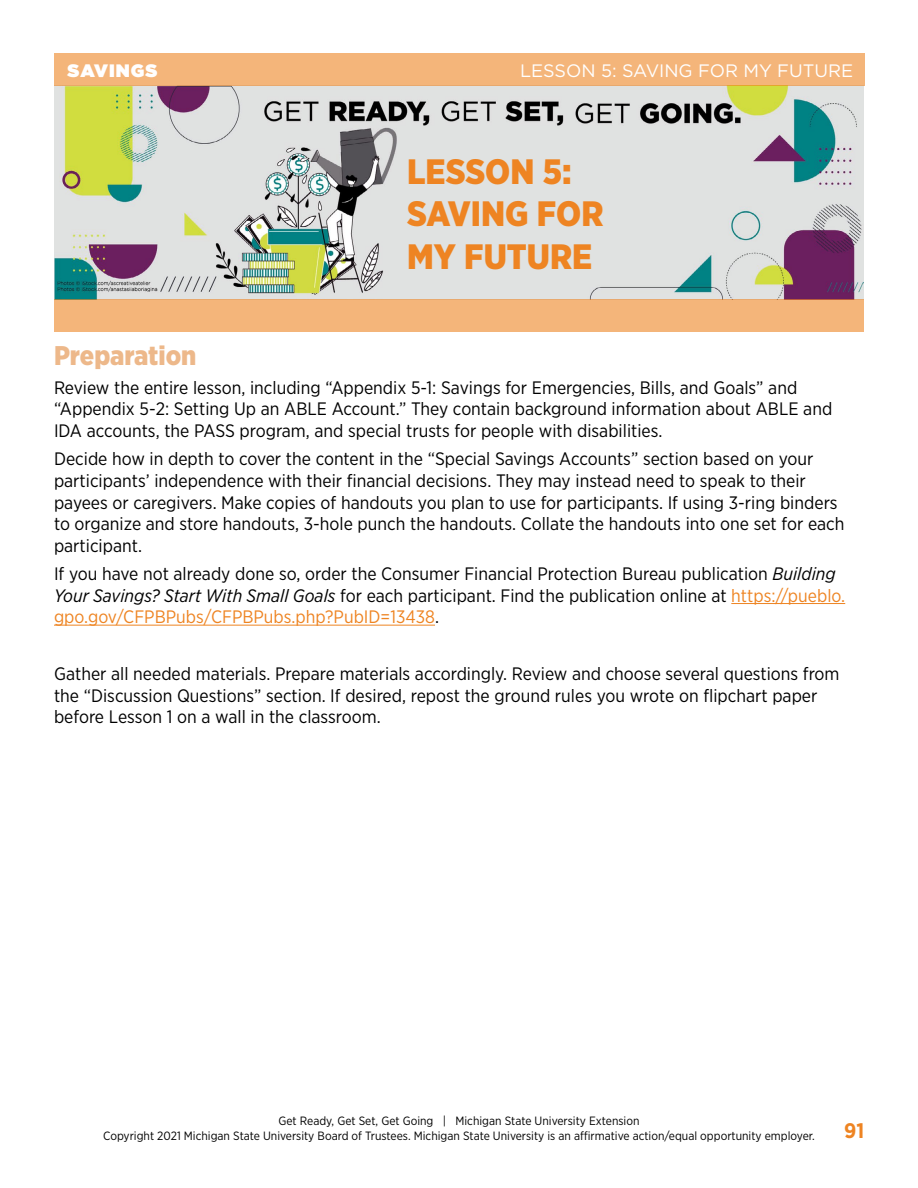
<style>
.page{position:relative;width:918px;height:1188px;background:#fff}
.page>*{position:absolute;margin:0;border:0;box-sizing:border-box;transform-origin:0 0}
.t1{font:900 35.25px "Gotham Narrow";color:#ee8422}
.Subhead1{font:900 27px "Gotham Narrow";color:#edb88a}
.t2{font:700 21px "Gotham Narrow";color:#ee8422}
.Bullet__para_space_a{font:18px/21.6px "Gotham Narrow";color:#000}
.t3{font:18px "Gotham";color:#fff}
.t4{font:900 18px "Gotham";letter-spacing:.06em;color:#fff}
.t5{font:12px/14.4px "Gotham Narrow";color:#000;text-align:center}
.s1{font-style:italic}
.s2{color:#ee8422}
</style>
<div class="page">
<img style="left:54px;top:86px;width:809px;height:214px">
<div style="left:55px;top:300px;width:809px;height:32px;background:#f4b57a"></div>
<div style="left:54px;top:53px;width:810px;height:33px;background:#f4b57a"></div>
<hr style="left:731px;top:603px;width:114px;height:1px;background:#ee8422">
<hr style="left:54px;top:625px;width:381px;height:1px;background:#ee8422">
<p class="t4" style="left:68px;top:57px;width:91px">SAVINGS</p>
<p class="t3" style="left:520px;top:59px;width:335px">LESSON 5: SAVING FOR MY FUTURE</p>
<p class="t1" style="left:407px;top:148px;width:166px">LESSON 5:</p>
<p class="t1" style="left:407px;top:191px;width:198px">SAVING FOR</p>
<p class="t1" style="left:407px;top:233px;width:187px">MY FUTURE</p>
<h2 class="Subhead1" style="left:54px;top:338px;width:144px">Preparation</h2>
<p class="Bullet__para_space_a" style="left:54px;top:376px;width:780px">Review the entire lesson, including “Appendix 5-1: Savings for Emergencies, Bills, and Goals” and “Appendix 5-2: Setting Up an ABLE Account.” They contain background information about ABLE and<br>IDA accounts, the PASS program, and special trusts for people with disabilities.</p>
<p class="Bullet__para_space_a" style="left:54px;top:448px;width:792px">Decide how in depth to cover the content in the “Special Savings Accounts” section based on your participants’ independence with their financial decisions. They may instead need to speak to their payees or caregivers. Make copies of handouts you plan to use for participants. If using 3-ring binders to organize and store handouts, 3-hole punch the handouts. Collate the handouts into one set for each participant.</p>
<p class="Bullet__para_space_a" style="left:54px;top:563px;width:793px">If you have not already done so, order the Consumer Financial Protection Bureau publication <span class="s1">Building<br>Your Savings? Start With Small Goals</span> for each participant. Find the publication online at <span class="s2">https://pueblo. gpo.gov/CFPBPubs/CFPBPubs.php?PubID=13438</span>.</p>
<p class="Bullet__para_space_a" style="left:54px;top:663px;width:787px">Gather all needed materials. Prepare materials accordingly. Review and choose several questions from the “Discussion Questions” section. If desired, repost the ground rules you wrote on flipchart paper before Lesson 1 on a wall in the classroom.</p>
<p class="t5" style="left:103px;top:1114px;width:713px">Get Ready, Get Set, Get Going | Michigan State University Extension<br>Copyright 2021 Michigan State University Board of Trustees. Michigan State University is an affirmative action/equal opportunity employer.</p>
<p class="t2" style="left:844px;top:1117px;width:22px">91</p>
</div>
